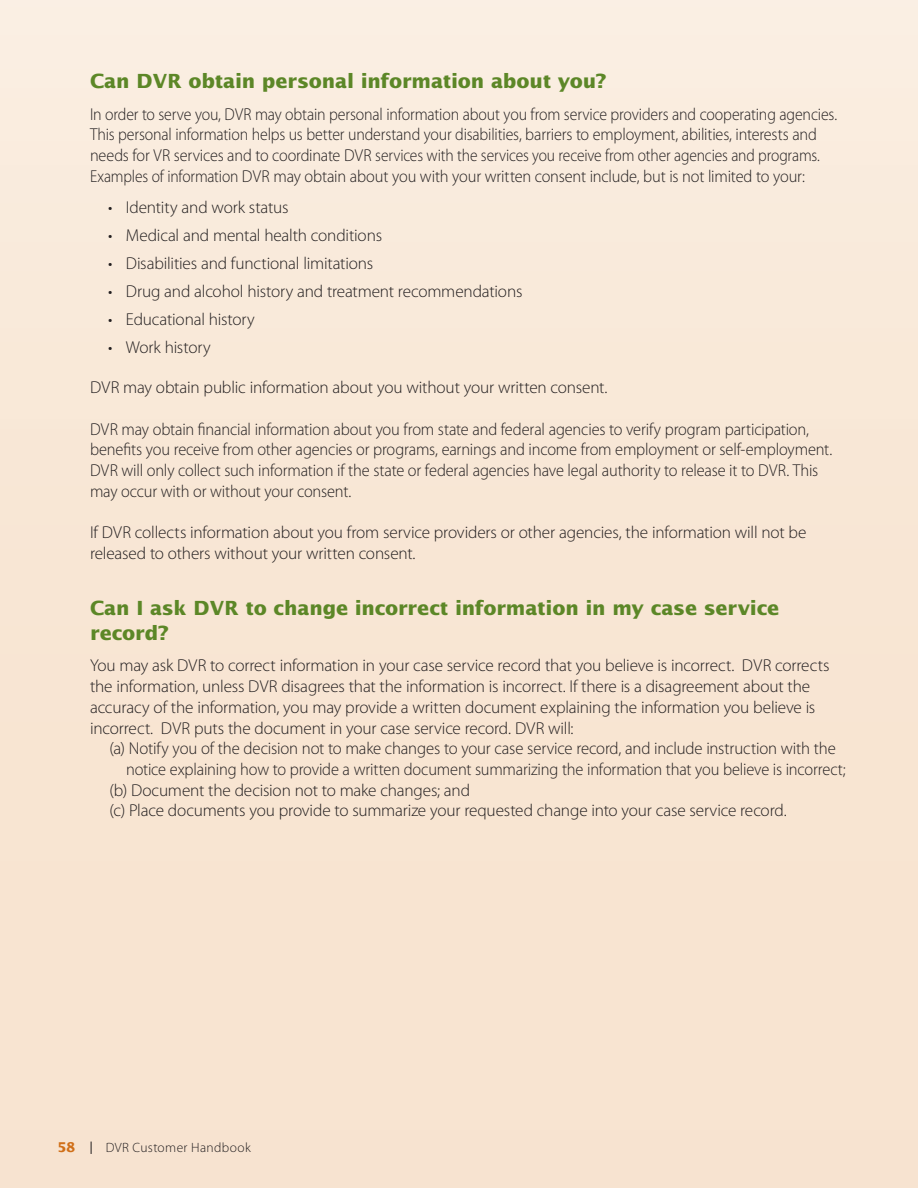
<style>
.page{position:relative;width:918px;height:1188px;background:#fff}
.page>*{position:absolute;margin:0;border:0;box-sizing:border-box;transform-origin:0 0}
.t1{font:700 19.5px/25.2px "Lucida Sans Std";letter-spacing:-.01em;color:#5c8727}
.t2{font:300 17.25px/20.7px "Myriad Pro";letter-spacing:-.01em;color:#231f20}
.t3{font:300 17.25px/20.7px "Myriad Pro";letter-spacing:-.01em;color:#231f20;scale:.92 1}
.t4{font:300 17.25px/20.7px "Myriad Pro";letter-spacing:-.01em;color:#231f20;scale:.95 1}
.Body_Text{font:300 13.5px "Myriad Pro";letter-spacing:.025em;color:#231f20}
.s1{font-family:"Lucida Sans Std";font-weight:700;color:#d06f18}
.s2{font-family:"Lucida Std";font-weight:400}
</style>
<div class="page">
<div style="left:0;top:0;width:918px;height:1188px;background:linear-gradient(to right,#f8e7d6,#f8e7d6)"></div>
<p class="t1" style="left:90px;top:69px;width:518px">Can DVR obtain personal information about you?</p>
<p class="t3" style="left:90px;top:104px;width:814px">In order to serve you, DVR may obtain personal information about you from service providers and cooperating agencies.<br>This personal information helps us better understand your disabilities, barriers to employment, abilities, interests and needs for VR services and to coordinate DVR services with the services you receive from other agencies and programs.<br>Examples of information DVR may obtain about you with your written consent include, but is not limited to your:</p>
<p class="t2" style="left:108px;top:198px;width:182px">• Identity and work status</p>
<p class="t2" style="left:108px;top:225px;width:276px">• Medical and mental health conditions</p>
<p class="t2" style="left:108px;top:253px;width:267px">• Disabilities and functional limitations</p>
<p class="t2" style="left:108px;top:281px;width:416px">• Drug and alcohol history and treatment recommendations</p>
<p class="t2" style="left:108px;top:309px;width:148px">• Educational history</p>
<p class="t2" style="left:108px;top:337px;width:104px">• Work history</p>
<p class="t2" style="left:90px;top:378px;width:519px">DVR may obtain public information about you without your written consent.</p>
<p class="t4" style="left:90px;top:419px;width:783px">DVR may obtain financial information about you from state and federal agencies to verify program participation, benefits you receive from other agencies or programs, earnings and income from employment or self-employment.<br>DVR will only collect such information if the state or federal agencies have legal authority to release it to DVR. This may occur with or without your consent.</p>
<p class="t2" style="left:90px;top:522px;width:718px">If DVR collects information about you from service providers or other agencies, the information will not be released to others without your written consent.</p>
<p class="t1" style="left:90px;top:596px;width:691px">Can I ask DVR to change incorrect information in my case service record?</p>
<p class="t2" style="left:90px;top:656px;width:741px">You may ask DVR to correct information in your case service record that you believe is incorrect. DVR corrects the information, unless DVR disagrees that the information is incorrect. If there is a disagreement about the accuracy of the information, you may provide a written document explaining the information you believe is incorrect. DVR puts the document in your case service record. DVR will:</p>
<p class="t2" style="left:126px;top:738px;width:721px;text-indent:-17px">(a) Notify you of the decision not to make changes to your case service record, and include instruction with the notice explaining how to provide a written document summarizing the information that you believe is incorrect;</p>
<p class="t2" style="left:109px;top:780px;width:362px">(b) Document the decision not to make changes; and</p>
<p class="t2" style="left:109px;top:801px;width:679px">(c) Place documents you provide to summarize your requested change into your case service record.</p>
<p class="Body_Text" style="left:57px;top:1140px;width:195px"><span class="s1">58</span> <span class="s2">|</span> DVR Customer Handbook</p>
</div>
